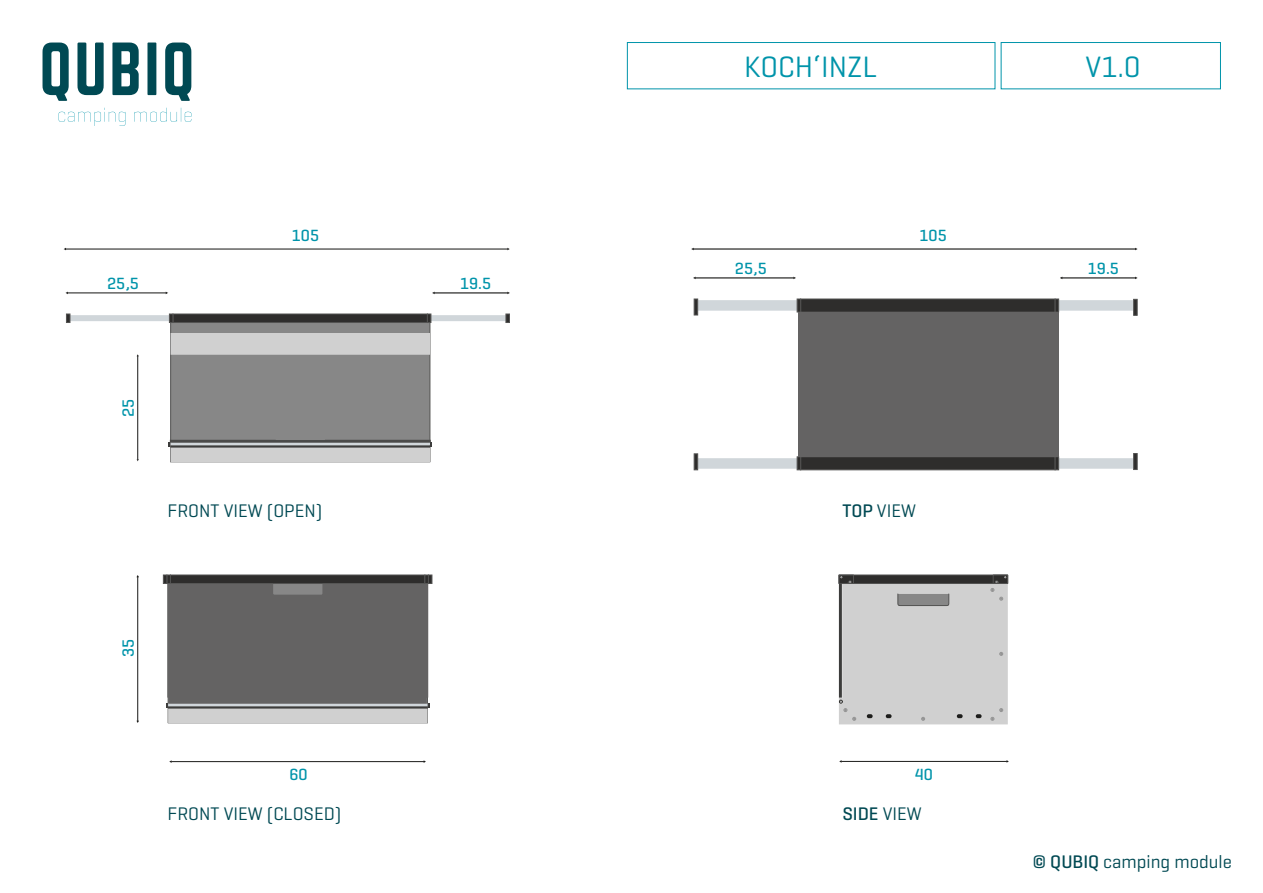
<style>
.page{position:relative;width:1263px;height:893px;background:#fff}
.page>*{position:absolute;margin:0;border:0;box-sizing:border-box;transform-origin:0 0}
.t1{font:30px "Geogrotesque";color:#0094aa}
.t2{font:18.6px "Geogrotesque";color:#004953}
.t3{font:500 18.6px "Geogrotesque";color:#004953}
.t4{font:500 16.5px "Geogrotesque";color:#0094aa}
.s1{font-weight:500}
.s2{font-weight:400}
</style>
<div class="page">
<div style="left:170px;top:323px;width:260px;height:139px;background:#878787;border:1px solid #525251"></div>
<hr style="left:841px;top:761px;width:166px;height:1px;background:#1d1d1b">
<hr style="left:137px;top:577px;width:1px;height:144px;background:#1d1d1b">
<hr style="left:137px;top:356px;width:1px;height:104px;background:#1d1d1b">
<hr style="left:68px;top:293px;width:98px;height:1px;background:#1d1d1b">
<hr style="left:171px;top:761px;width:253px;height:1px;background:#1d1d1b">
<hr style="left:66px;top:249px;width:442px;height:1px;background:#1d1d1b">
<svg style="left:43px;top:43px;width:26px;height:58px"></svg>
<svg style="left:77px;top:43px;width:27px;height:52px"></svg>
<svg style="left:112px;top:43px;width:27px;height:52px"></svg>
<div style="left:147px;top:43px;width:9px;height:52px;background:#004953"></div>
<svg style="left:165px;top:43px;width:26px;height:58px"></svg>
<svg style="left:59px;top:108px;width:66px;height:18px"></svg>
<svg style="left:134px;top:108px;width:57px;height:14px"></svg>
<div style="left:1001px;top:42px;width:220px;height:47px;border:1px solid #0094aa"></div>
<div style="left:627px;top:42px;width:368px;height:47px;border:1px solid #0094aa"></div>
<svg style="left:163px;top:575px;width:269px;height:149px;background:#717171"></svg>
<div style="left:171px;top:333px;width:259px;height:22px;background:#d0d0d0"></div>
<svg style="left:66px;top:314px;width:444px;height:9px;background:#777878"></svg>
<svg style="left:169px;top:440px;width:263px;height:23px;background:#b1b2b2"></svg>
<svg style="left:839px;top:575px;width:169px;height:149px;background:#c1c1c1"></svg>
<hr style="left:434px;top:293px;width:74px;height:1px;background:#1d1d1b">
<hr style="left:695px;top:278px;width:99px;height:1px;background:#1d1d1b">
<hr style="left:693px;top:249px;width:442px;height:1px;background:#1d1d1b">
<svg style="left:694px;top:299px;width:443px;height:16px;background:#7e7f7f"></svg>
<svg style="left:694px;top:453px;width:443px;height:17px"></svg>
<div style="left:797px;top:312px;width:261px;height:145px;background:#646363"></div>
<hr style="left:1062px;top:278px;width:73px;height:1px;background:#1d1d1b">
<p class="t4" style="left:292px;top:226px;width:29px">105</p>
<p class="t4" style="left:107px;top:274px;width:33px">25,5</p>
<p class="t4" style="left:460px;top:274px;width:33px">19.5</p>
<p class="t4" style="left:119px;top:417px;width:20px;rotate:-90deg">25</p>
<p class="t2" style="left:168px;top:501px;width:156px">FRONT VIEW (OPEN)</p>
<p class="t4" style="left:119px;top:657px;width:20px;rotate:-90deg">35</p>
<p class="t4" style="left:289px;top:765px;width:20px">60</p>
<p class="t2" style="left:168px;top:803px;width:175px">FRONT VIEW (CLOSED)</p>
<h1 class="t1" style="left:744px;top:51px;width:135px">KOCH‘INZL</h1>
<h1 class="t1" style="left:1085px;top:51px;width:56px">V1.0</h1>
<p class="t4" style="left:919px;top:226px;width:29px">105</p>
<p class="t4" style="left:735px;top:259px;width:33px">25,5</p>
<p class="t4" style="left:1088px;top:259px;width:33px">19.5</p>
<p class="t2" style="left:842px;top:501px;width:75px"><span class="s1">TOP</span> VIEW</p>
<p class="t4" style="left:915px;top:765px;width:20px">40</p>
<p class="t3" style="left:842px;top:803px;width:81px">SIDE <span class="s2">VIEW</span></p>
<p class="t2" style="left:1032px;top:851px;width:201px"><span class="s1">© QUBIQ</span> camping module</p>
</div>
